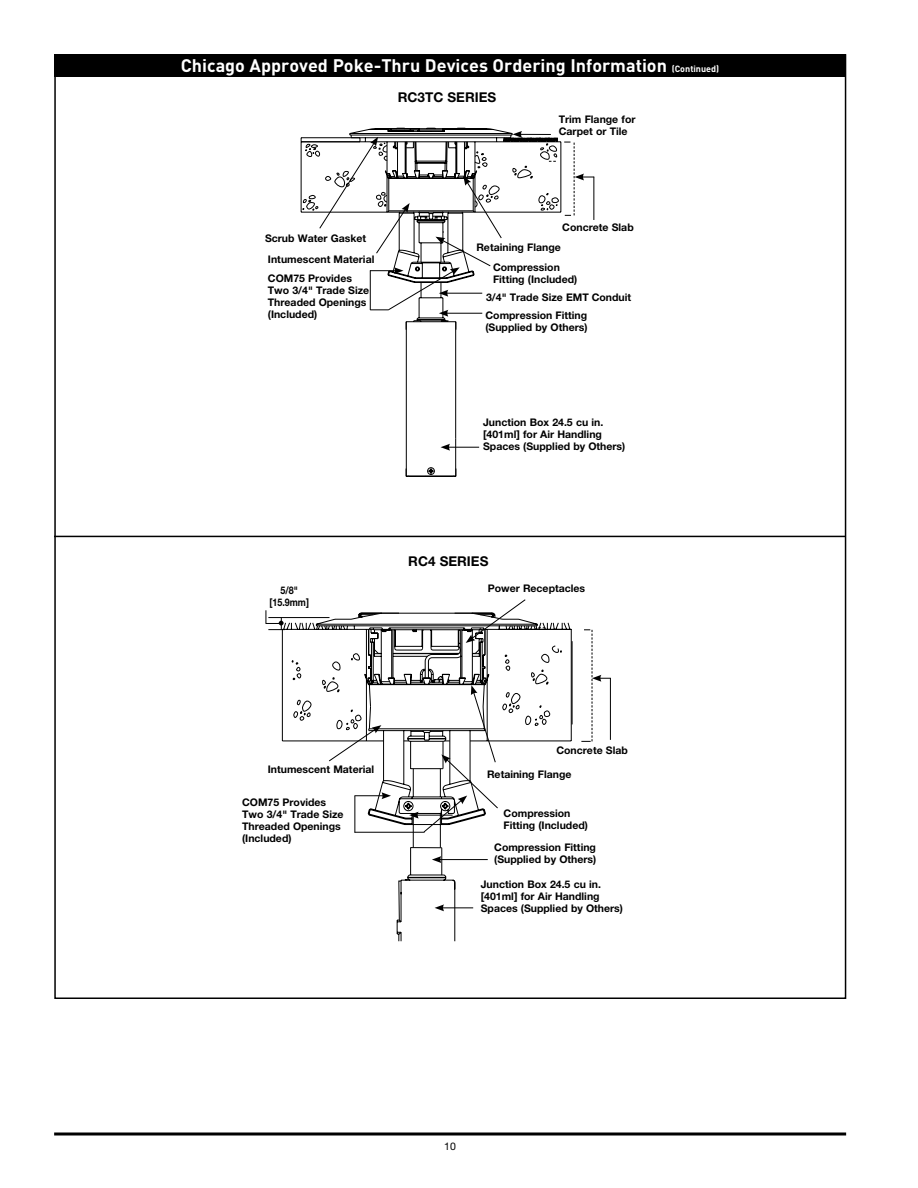
<style>
.page{position:relative;width:918px;height:1188px;background:#fff}
.page>*{position:absolute;margin:0;border:0;box-sizing:border-box;transform-origin:0 0}
.t1{font:700 18px "DIN Pro";color:#fff}
.t2{font:700 13.5px "Helvetica Neue";color:#000}
.t3{font:700 10.5px/12px "Helvetica Neue";color:#000}
.t4{font:700 10.5px/12px "Helvetica Neue";color:#000;text-align:center;scale:.85 1}
.t5{font:10.5px "Helvetica Neue";color:#000}
.s1{font-size:9px}
</style>
<div class="page">
<svg style="left:54px;top:1132px;width:792px;height:4px"></svg>
<div style="left:54px;top:54px;width:792px;height:23px;background:#000"></div>
<svg style="left:581px;top:629px;width:30px;height:113px"></svg>
<hr style="left:268px;top:617px;width:61px;height:1px;background:#000">
<hr style="left:610px;top:678px;width:1px;height:62px;background:#000">
<svg style="left:266px;top:610px;width:19px;height:20px"></svg>
<svg style="left:291px;top:599px;width:282px;height:343px"></svg>
<svg style="left:301px;top:128px;width:293px;height:349px"></svg>
<hr style="left:54px;top:536px;width:792px;height:1px;background:#000">
<h1 class="t1" style="left:181px;top:53px;width:540px">Chicago Approved Poke-Thru Devices Ordering Information <span class="s1">(Continued)</span></h1>
<p class="t2" style="left:398px;top:89px;width:100px">RC3TC SERIES</p>
<p class="t3" style="left:559px;top:113px;width:78px">Trim Flange for<br>Carpet or Tile</p>
<p class="t3" style="left:265px;top:232px;width:103px">Scrub Water Gasket</p>
<p class="t3" style="left:268px;top:253px;width:108px">Intumescent Material</p>
<p class="t3" style="left:268px;top:272px;width:103px">COM75 Provides<br>Two 3/4" Trade Size<br>Threaded Openings (Included)</p>
<p class="t3" style="left:562px;top:221px;width:73px">Concrete Slab</p>
<p class="t3" style="left:476px;top:241px;width:86px">Retaining Flange</p>
<p class="t3" style="left:493px;top:261px;width:86px">Compression<br>Fitting (Included)</p>
<p class="t3" style="left:486px;top:291px;width:147px">3/4" Trade Size EMT Conduit</p>
<p class="t3" style="left:486px;top:309px;width:104px">Compression Fitting (Supplied by Others)</p>
<p class="t3" style="left:483px;top:416px;width:144px">Junction Box 24.5 cu in. [401ml] for Air Handling<br>Spaces (Supplied by Others)</p>
<p class="t4" style="left:270px;top:584px;width:48px">5/8" [15.9mm]</p>
<p class="t2" style="left:408px;top:553px;width:82px">RC4 SERIES</p>
<p class="t3" style="left:488px;top:582px;width:99px">Power Receptacles</p>
<p class="t3" style="left:268px;top:763px;width:108px">Intumescent Material</p>
<p class="t3" style="left:242px;top:796px;width:103px">COM75 Provides<br>Two 3/4" Trade Size<br>Threaded Openings (Included)</p>
<p class="t3" style="left:556px;top:744px;width:73px">Concrete Slab</p>
<p class="t3" style="left:487px;top:769px;width:86px">Retaining Flange</p>
<p class="t3" style="left:504px;top:807px;width:86px">Compression<br>Fitting (Included)</p>
<p class="t3" style="left:494px;top:841px;width:104px">Compression Fitting (Supplied by Others)</p>
<p class="t3" style="left:481px;top:878px;width:144px">Junction Box 24.5 cu in. [401ml] for Air Handling<br>Spaces (Supplied by Others)</p>
<p class="t5" style="left:444px;top:1140px;width:13px">10</p>
</div>
